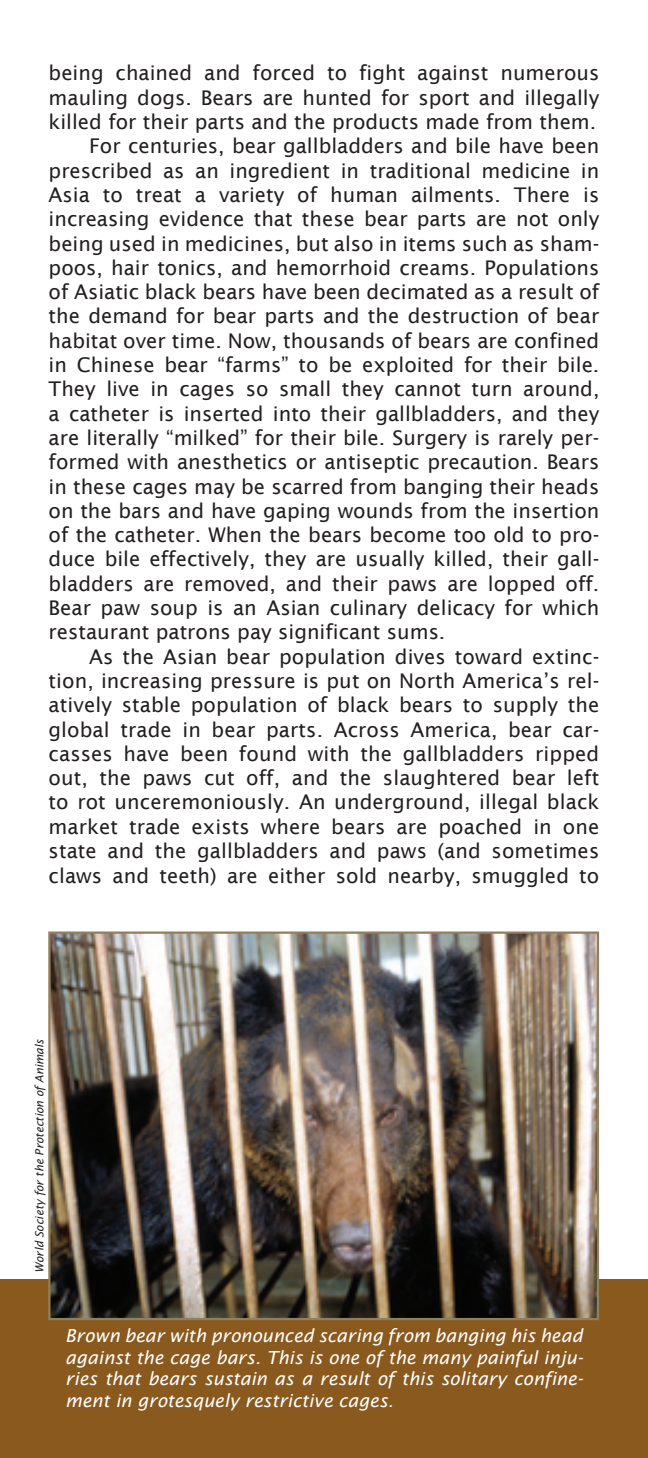
<style>
.page{position:relative;width:648px;height:1458px;background:#fff}
.page>*{position:absolute;margin:0;border:0;box-sizing:border-box;transform-origin:0 0}
.Body_Text{font:20.25px/24.3px "Lucida Sans";color:#231f20;text-align:justify}
.Body_Text_2{font:italic 18px/21.6px "Lucida Sans";color:#fff;text-align:justify}
.Body_Text_2-2{font:italic 11.25px "Lucida Sans";color:#231f20}
</style>
<div class="page">
<div style="left:0;top:1280px;width:648px;height:178px;background:#8a591e"></div>
<img style="left:51px;top:935px;width:545px;height:382px">
<div style="left:48px;top:932px;width:551px;height:388px;border:2px solid #917f5d"></div>
<p class="Body_Text" style="left:49px;top:61px;width:552px">being chained and forced to fight against numerous mauling dogs. Bears are hunted for sport and illegally killed for their parts and the products made from them.</p>
<p class="Body_Text" style="left:49px;top:134px;width:552px;text-indent:40px">For centuries, bear gallbladders and bile have been prescribed as an ingredient in traditional medicine in Asia to treat a variety of human ailments. There is increasing evidence that these bear parts are not only being used in medicines, but also in items such as sham&shy;poos, hair tonics, and hemorrhoid creams. Populations of Asiatic black bears have been decimated as a result of the demand for bear parts and the destruction of bear habitat over time. Now, thousands of bears are confined in Chinese bear “farms” to be exploited for their bile.<br>They live in cages so small they cannot turn around, a catheter is inserted into their gallbladders, and they are literally “milked” for their bile. Surgery is rarely per&shy;formed with anesthetics or antiseptic precaution. Bears in these cages may be scarred from banging their heads on the bars and have gaping wounds from the insertion of the catheter. When the bears become too old to pro&shy;duce bile effectively, they are usually killed, their gall&shy;bladders are removed, and their paws are lopped off.<br>Bear paw soup is an Asian culinary delicacy for which restaurant patrons pay significant sums.</p>
<p class="Body_Text" style="left:49px;top:644px;width:552px;text-indent:40px">As the Asian bear population dives toward extinc&shy;tion, increasing pressure is put on North America’s rel&shy;atively stable population of black bears to supply the global trade in bear parts. Across America, bear car&shy;casses have been found with the gallbladders ripped out, the paws cut off, and the slaughtered bear left to rot unceremoniously. An underground, illegal black market trade exists where bears are poached in one state and the gallbladders and paws (and sometimes claws and teeth) are either sold nearby, smuggled to</p>
<p class="Body_Text_2-2" style="left:33px;top:1273px;width:236px;rotate:-90deg">World Society for the Protection of Animals</p>
<p class="Body_Text_2" style="left:65px;top:1325px;width:519px">Brown bear with pronounced scaring from banging his head against the cage bars. This is one of the many painful inju&shy;ries that bears sustain as a result of this solitary confine&shy;ment in grotesquely restrictive cages.</p>
</div>
